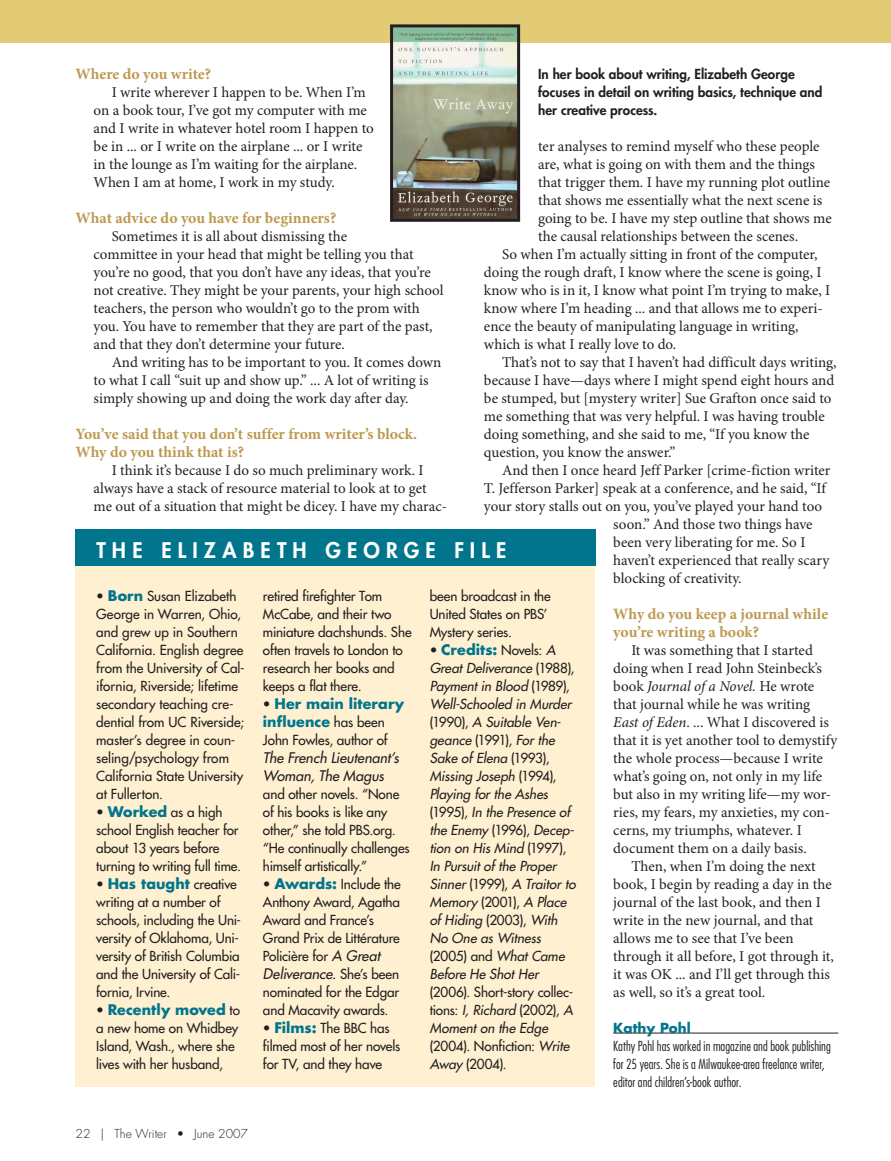
<style>
.page{position:relative;width:891px;height:1161px;background:#fff}
.page>*{position:absolute;margin:0;border:0;box-sizing:border-box;transform-origin:0 0}
.SidebarHeadSans{font:800 21px "Futura Std";letter-spacing:.295em;color:#fff}
.Question_text{font:700 15.75px/18px "Minion Pro";color:#bd9950}
.BodyCopy{font:700 15.75px "Minion Pro";letter-spacing:-.005em;color:#bd9950}
.BodyCopyInterviewInd{font:15px/18px "Minion Pro";letter-spacing:-.005em;color:#231f20}
.SidebarCopySans{font:italic 500 14.25px/18px "Futura Std";color:#231f20}
.SidebarCopySans-2{font:700 14.25px/18px "Futura Std";letter-spacing:.005em;color:#00758c}
.SidebarCopySans-3{font:500 13.5px/18px "Futura Std";letter-spacing:-.01em;color:#231f20}
.SidebarCopySans-4{font:italic 500 13.5px/18px "Futura Std";color:#231f20}
.SidebarHeadSans-2{font:500 13.5px/18px "Futura Std";letter-spacing:.005em;color:#231f20}
.BioText{font:300 condensed 13.5px/18px "Futura Std";color:#231f20}
.t1{font:800 13.5px/18px "Futura Std";color:#231f20}
.BioName{font:700 13.5px "Futura Std";color:#00758c}
.t2{font:300 12px "Futura Std";color:#231f20}
.s1{font-style:italic}
.s2{font-weight:500;font-size:13.5px;color:#231f20}
.s3{font-weight:700;font-size:14.25px;color:#00758c}
.s4{font-style:italic;font-size:14.25px}
.s5{font-style:normal;font-size:13.5px}
.s6{font-style:normal}
.s7{font-weight:700;font-style:normal;font-size:14.25px;color:#00758c}
</style>
<div class="page">
<div style="left:0;top:0;width:891px;height:43px;background:#e2cb74"></div>
<img style="left:394px;top:28px;width:122px;height:190px">
<div style="left:390px;top:24px;width:130px;height:198px;border:3px solid #231f20"></div>
<hr style="left:613px;top:1033px;width:225px;height:1px;background:#231f20">
<div style="left:76px;top:532px;width:519px;height:555px;background:#fef0d0"></div>
<div style="left:75px;top:529px;width:520px;height:37px;background:#00758c"></div>
<p class="t1" style="left:538px;top:65px;width:286px">In her book about writing, Elizabeth George focuses in detail on writing basics, technique and her creative process.</p>
<p class="BodyCopy" style="left:76px;top:64px;width:137px">Where do you write?</p>
<p class="BodyCopyInterviewInd" style="left:94px;top:84px;width:282px;text-indent:18px">I write wherever I happen to be. When I’m on a book tour, I’ve got my computer with me and I write in whatever hotel room I happen to be in ... or I write on the airplane ... or I write in the lounge as I’m waiting for the airplane.<br>When I am at home, I work in my study.</p>
<p class="Question_text" style="left:76px;top:209px;width:262px">What advice do you have for beginners?</p>
<p class="BodyCopyInterviewInd" style="left:94px;top:228px;width:352px;text-indent:18px">Sometimes it is all about dismissing the<br>committee in your head that might be telling you that you’re no good, that you don’t have any ideas, that you’re not creative. They might be your parents, your high school teachers, the person who wouldn’t go to the prom with you. You have to remember that they are part of the past, and that they don’t determine your future.</p>
<p class="BodyCopyInterviewInd" style="left:94px;top:354px;width:349px;text-indent:18px">And writing has to be important to you. It comes down to what I call “suit up and show up.” ... A lot of writing is simply showing up and doing the work day after day.</p>
<p class="Question_text" style="left:76px;top:425px;width:343px">You’ve said that you don’t suffer from writer’s block.<br>Why do you think that is?</p>
<p class="BodyCopyInterviewInd" style="left:94px;top:462px;width:355px;text-indent:18px">I think it’s because I do so much preliminary work. I always have a stack of resource material to look at to get me out of a situation that might be dicey. I have my charac-</p>
<p class="BodyCopyInterviewInd" style="left:538px;top:138px;width:295px">ter analyses to remind myself who these people are, what is going on with them and the things that trigger them. I have my running plot outline that shows me essentially what the next scene is going to be. I have my step outline that shows me the causal relationships between the scenes.</p>
<p class="BodyCopyInterviewInd" style="left:484px;top:246px;width:348px;text-indent:18px">So when I’m actually sitting in front of the computer, doing the rough draft, I know where the scene is going, I know who is in it, I know what point I’m trying to make, I know where I’m heading ... and that allows me to experi&shy;ence the beauty of manipulating language in writing, which is what I really love to do.</p>
<p class="BodyCopyInterviewInd" style="left:484px;top:354px;width:354px;text-indent:18px">That’s not to say that I haven’t had difficult days writing, because I have—days where I might spend eight hours and be stumped, but [mystery writer] Sue Grafton once said to me something that was very helpful. I was having trouble doing something, and she said to me, “If you know the question, you know the answer.”</p>
<p class="BodyCopyInterviewInd" style="left:502px;top:462px;width:330px">And then I once heard Jeff Parker [crime-fiction writer</p>
<p class="BodyCopyInterviewInd" style="left:484px;top:480px;width:343px">T. Jefferson Parker] speak at a conference, and he said, “If</p>
<p class="BodyCopyInterviewInd" style="left:484px;top:498px;width:340px">your story stalls out on you, you’ve played your hand too</p>
<p class="BodyCopyInterviewInd" style="left:613px;top:516px;width:201px">soon.” And those two things have</p>
<p class="BodyCopyInterviewInd" style="left:613px;top:534px;width:194px">been very liberating for me. So I</p>
<p class="BodyCopyInterviewInd" style="left:613px;top:552px;width:217px">haven’t experienced that really scary</p>
<p class="BodyCopyInterviewInd" style="left:613px;top:570px;width:130px">blocking of creativity.</p>
<p class="Question_text" style="left:613px;top:605px;width:216px">Why do you keep a journal while you’re writing a book?</p>
<p class="BodyCopyInterviewInd" style="left:613px;top:642px;width:226px;text-indent:18px">It was something that I started doing when I read John Steinbeck’s book <span class="s1">Journal of a Novel.</span> He wrote that journal while he was writing <span class="s1">East of Eden</span>. ... What I discovered is that it is yet another tool to demystify the whole process—because I write what’s going on, not only in my life but also in my writing life—my wor&shy;ries, my fears, my anxieties, my con&shy;cerns, my triumphs, whatever. I document them on a daily basis.</p>
<p class="BodyCopyInterviewInd" style="left:613px;top:858px;width:222px;text-indent:18px">Then, when I’m doing the next book, I begin by reading a day in the journal of the last book, and then I write in the new journal, and that allows me to see that I’ve been through it all before, I got through it, it was OK ... and I’ll get through this as well, so it’s a great tool.</p>
<p class="BioName" style="left:613px;top:1019px;width:79px">Kathy Pohl</p>
<p class="BioText" style="left:613px;top:1037px;width:219px">Kathy Pohl has worked in magazine and book publishing for 25 years. She is a Milwaukee-area freelance writer, editor and children’s-book author.</p>
<p class="SidebarHeadSans" style="left:96px;top:537px;width:324px">the elizabeth ge orge</p>
<p class="SidebarHeadSans" style="left:454px;top:537px;width:51px">fi le</p>
<p class="SidebarCopySans-3" style="left:263px;top:587px;width:150px">retired firefighter Tom<br>McCabe, and their two miniature dachshunds. She often travels to London to research her books and keeps a flat there.</p>
<p class="SidebarCopySans-2" style="left:263px;top:694px;width:143px"><span class="s2">•</span> Her main literary influence <span class="s2">has been</span></p>
<p class="SidebarCopySans-3" style="left:263px;top:731px;width:126px">John Fowles, author of</p>
<p class="SidebarCopySans" style="left:263px;top:749px;width:137px">The French Lieutenant’s<br>Woman, The Magus</p>
<p class="SidebarCopySans-3" style="left:263px;top:785px;width:148px">and other novels. “None of his books is like any other,” she told PBS.org. “He continually challenges himself artistically.”</p>
<p class="SidebarCopySans-3" style="left:263px;top:875px;width:139px">• <span class="s3">Awards:</span> Include the<br>Anthony Award, Agatha<br>Award and France’s<br>Grand Prix de Littérature<br>Policière for <span class="s4">A Great</span></p>
<p class="SidebarCopySans" style="left:263px;top:965px;width:138px">Deliverance. <span class="s5">She’s been</span></p>
<p class="SidebarCopySans-3" style="left:263px;top:983px;width:138px">nominated for the Edgar and Macavity awards.</p>
<p class="SidebarCopySans-3" style="left:263px;top:1019px;width:139px">• <span class="s3">Films:</span> The BBC has filmed most of her novels for TV, and they have</p>
<p class="SidebarHeadSans-2" style="left:96px;top:587px;width:150px">• <span class="s3">Born</span> Susan Elizabeth<br>George in Warren, Ohio, and grew up in Southern<br>California. English degree from the University of Cal&shy;ifornia, Riverside; lifetime secondary teaching cre&shy;dential from UC Riverside; master’s degree in coun&shy;seling/psychology from<br>California State University at Fullerton.</p>
<p class="SidebarCopySans-3" style="left:96px;top:803px;width:146px">• <span class="s3">Worked</span> as a high school English teacher for about 13 years before turning to writing full time.</p>
<p class="SidebarCopySans-3" style="left:96px;top:875px;width:146px">• <span class="s3">Has taught</span> creative writing at a number of schools, including the Uni&shy;versity of Oklahoma, Uni&shy;versity of British Columbia and the University of Cali&shy;fornia, Irvine.</p>
<p class="SidebarCopySans-2" style="left:96px;top:1000px;width:145px"><span class="s2">•</span> Recently moved <span class="s2">to</span></p>
<p class="SidebarCopySans-3" style="left:96px;top:1019px;width:144px">a new home on Whidbey<br>Island, Wash., where she lives with her husband,</p>
<p class="SidebarCopySans-3" style="left:430px;top:587px;width:123px">been broadcast in the<br>United States on PBS’<br>Mystery series.</p>
<p class="SidebarCopySans-4" style="left:430px;top:641px;width:147px"><span class="s6">•</span> <span class="s7">Credits:</span> <span class="s6">Novels:</span> A<br>Great Deliverance <span class="s6">(1988),<br></span>Payment in Blood <span class="s6">(1989),<br></span>Well-Schooled in Murder <span class="s6">(1990),</span> A Suitable Ven&shy;geance <span class="s6">(1991),</span> For the<br>Sake of Elena <span class="s6">(1993),<br></span>Missing Joseph <span class="s6">(1994),<br></span>Playing for the Ashes <span class="s6">(1995),</span> In the Presence of the Enemy <span class="s6">(1996),</span> Decep&shy;tion on His Mind <span class="s6">(1997),<br></span>In Pursuit of the Proper<br>Sinner <span class="s6">(1999),</span> A Traitor to<br>Memory <span class="s6">(2001),</span> A Place of Hiding <span class="s6">(2003),</span> With<br>No One as Witness <span class="s6">(2005) and</span> What Came<br>Before He Shot Her <span class="s6">(2006). Short-story collec&shy;tions:</span> I, Richard <span class="s6">(2002),</span> A<br>Moment on the Edge <span class="s6">(2004). Nonfiction:</span> Write<br>Away <span class="s6">(2004).</span></p>
<p class="t2" style="left:76px;top:1126px;width:174px">22 | The Writer • June 2007</p>
</div>
